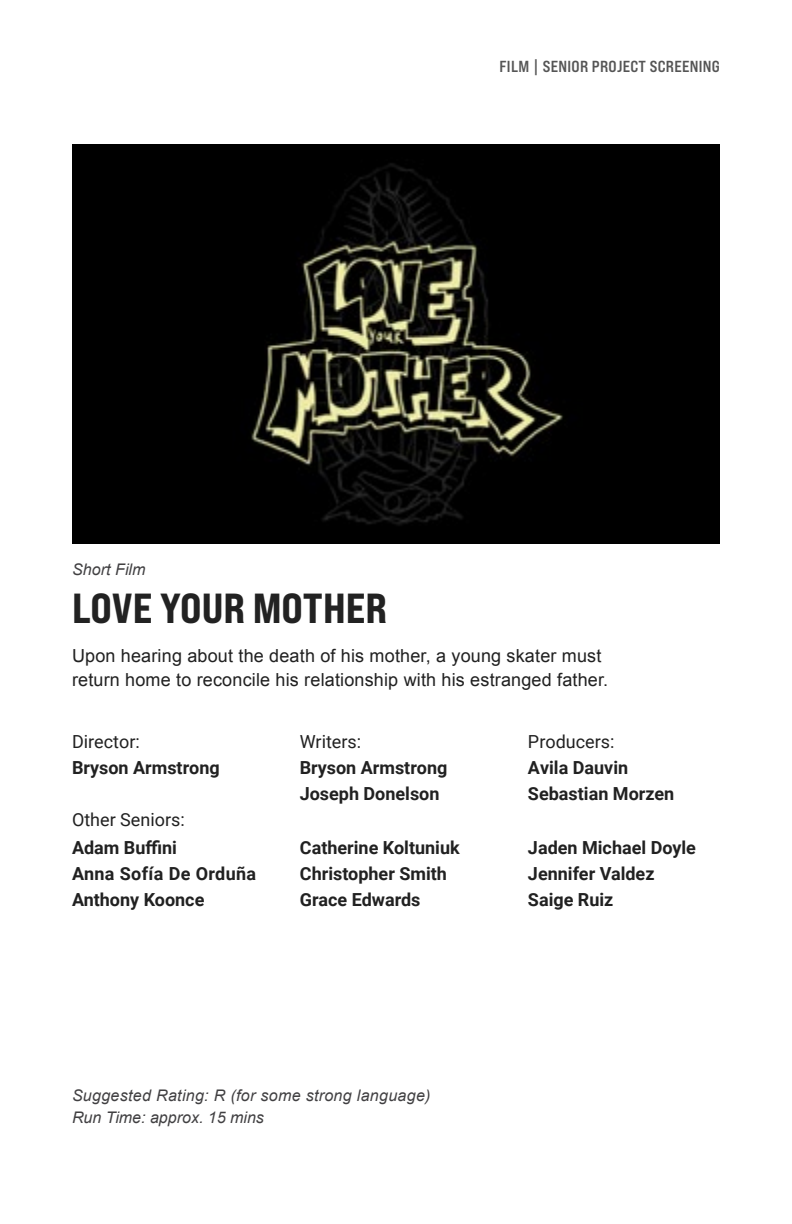
<style>
.page{position:relative;width:792px;height:1224px;background:#fff}
.page>*{position:absolute;margin:0;border:0;box-sizing:border-box;transform-origin:0 0}
.t1{font:42px "Bebas Neue Pro Exp Eb";color:#222}
.t2{font:700 18px/26px "Roboto";color:#212121}
.t3{font:18px/24px "Arial";letter-spacing:.01em;color:#212121}
.t4{font:18px "Roboto";color:#212121}
.t5{font:italic 16px/22px "Arial";letter-spacing:.02em;color:#414042}
.t6{font:16px "Bebas Neue Pro Exp Bd";letter-spacing:.02em;color:#555}
</style>
<div class="page">
<img style="left:72px;top:144px;width:648px;height:399px">
<p class="t6" style="left:500px;top:56px;width:222px">FILM | SENIOR PROJECT SCREENING</p>
<p class="t5" style="left:72px;top:559px;width:75px">Short Film</p>
<h1 class="t1" style="left:72px;top:582px;width:317px">LOVE YOUR MOTHER</h1>
<p class="t3" style="left:72px;top:644px;width:538px">Upon hearing about the death of his mother, a young skater must return home to reconcile his relationship with his estranged father.</p>
<p class="t4" style="left:72px;top:729px;width:69px">Director:</p>
<p class="t2" style="left:72px;top:754px;width:149px">Bryson Armstrong</p>
<p class="t4" style="left:72px;top:807px;width:114px">Other Seniors:</p>
<p class="t4" style="left:300px;top:729px;width:63px">Writers:</p>
<p class="t2" style="left:300px;top:754px;width:149px">Bryson Armstrong<br>Joseph Donelson</p>
<p class="t2" style="left:72px;top:834px;width:186px">Adam Buffini<br>Anna Sofía De Orduña<br>Anthony Koonce</p>
<p class="t2" style="left:300px;top:834px;width:161px">Catherine Koltuniuk<br>Christopher Smith<br>Grace Edwards</p>
<p class="t4" style="left:528px;top:729px;width:88px">Producers:</p>
<p class="t2" style="left:528px;top:754px;width:148px">Avila Dauvin<br>Sebastian Morzen</p>
<p class="t2" style="left:528px;top:834px;width:170px">Jaden Michael Doyle<br>Jennifer Valdez<br>Saige Ruiz</p>
<p class="t5" style="left:72px;top:1084px;width:360px">Suggested Rating: R (for some strong language)<br>Run Time: approx. 15 mins</p>
</div>
